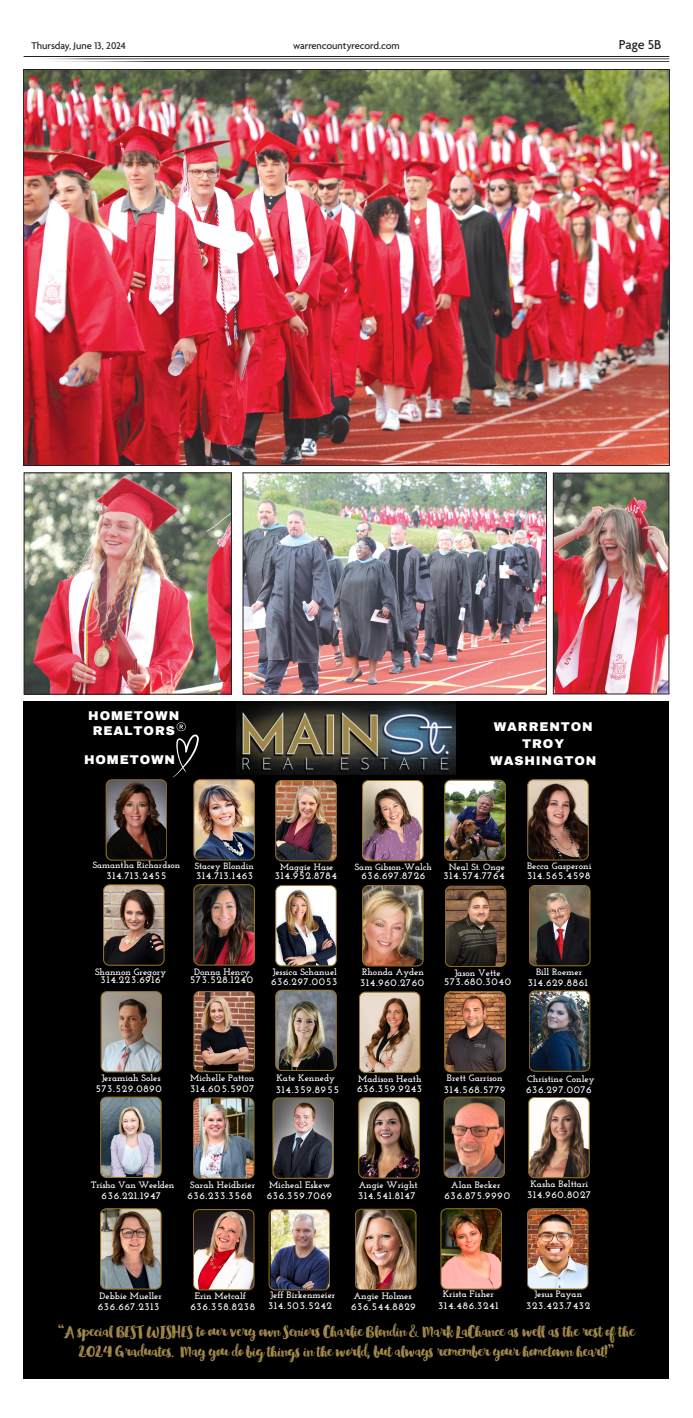
<style>
.page{position:relative;width:693px;height:1418px;background:#fff}
.page>*{position:absolute;margin:0;border:0;box-sizing:border-box;transform-origin:0 0}
.t1{font:14px/20.1px "Glamour Brush";color:#a2884b;text-align:center}
.t2{font:500 14px "Agenda";letter-spacing:-.01em;color:#231f20}
.t3{font:900 12.42px/17.1px "Archivo";letter-spacing:.07em;color:#fff;text-align:center}
.t4{font:500 10.5px "Agenda";color:#231f20}
.t5{font:700 10.15px "Josefin Slab";letter-spacing:.07em;color:#fff}
.t6{font:700 9.28px "Josefin Slab";color:#fff}
.t7{font:700 9.28px "Josefin Slab";letter-spacing:-.02em;color:#fff}
.t8{font:700 9.1px "Josefin Slab";color:#fff}
.t9{font:700 9.01px "Josefin Slab";color:#fff}
</style>
<div class="page">
<hr style="left:24px;top:56px;width:645px;height:1px;background:#231f20">
<hr style="left:24px;top:59px;width:645px;height:1px;background:#231f20">
<hr style="left:24px;top:61px;width:645px;height:1px;background:#231f20">
<div style="left:24px;top:701px;width:645px;height:677px;background:#000"></div>
<img style="left:236px;top:701px;width:219px;height:74px">
<img style="left:106px;top:722px;width:149px;height:138px">
<img style="left:275px;top:780px;width:62px;height:81px">
<img style="left:362px;top:780px;width:62px;height:81px">
<img style="left:444px;top:779px;width:62px;height:82px">
<svg style="left:527px;top:779px;width:62px;height:81px;background:#795f50"></svg>
<img style="left:103px;top:884px;width:62px;height:81px">
<img style="left:193px;top:884px;width:62px;height:81px">
<img style="left:275px;top:885px;width:62px;height:81px">
<img style="left:362px;top:885px;width:62px;height:81px">
<svg style="left:445px;top:885px;width:61px;height:82px;background:#624c3a"></svg>
<img style="left:529px;top:885px;width:62px;height:81px">
<img style="left:101px;top:991px;width:61px;height:81px">
<img style="left:193px;top:991px;width:62px;height:81px">
<img style="left:275px;top:989px;width:62px;height:82px">
<svg style="left:359px;top:991px;width:61px;height:82px;background:#b59982"></svg>
<img style="left:444px;top:991px;width:62px;height:81px">
<img style="left:529px;top:990px;width:61px;height:81px">
<img style="left:100px;top:1096px;width:62px;height:82px">
<img style="left:193px;top:1097px;width:62px;height:81px">
<img style="left:272px;top:1097px;width:62px;height:81px">
<img style="left:358px;top:1097px;width:62px;height:81px">
<img style="left:444px;top:1096px;width:61px;height:82px">
<svg style="left:528px;top:1097px;width:62px;height:81px;background:#9e8778"></svg>
<img style="left:100px;top:1208px;width:62px;height:81px">
<img style="left:193px;top:1209px;width:62px;height:81px">
<img style="left:269px;top:1209px;width:61px;height:81px">
<img style="left:355px;top:1208px;width:62px;height:82px">
<img style="left:440px;top:1208px;width:62px;height:81px">
<img style="left:527px;top:1208px;width:62px;height:81px">
<img style="left:25px;top:71px;width:643px;height:393px">
<img style="left:26px;top:474px;width:204px;height:218px">
<div style="left:24px;top:472px;width:208px;height:222px;border:1px solid #231f20"></div>
<img style="left:245px;top:474px;width:300px;height:218px">
<div style="left:243px;top:472px;width:304px;height:222px;border:1px solid #231f20"></div>
<img style="left:555px;top:475px;width:112px;height:217px">
<div style="left:553px;top:473px;width:116px;height:221px;border:1px solid #231f20"></div>
<p class="t4" style="left:32px;top:40px;width:96px">Thursday, June 13, 2024</p>
<p class="t4" style="left:293px;top:40px;width:108px">warrencountyrecord.com</p>
<p class="t2" style="left:619px;top:37px;width:44px">Page 5B</p>
<p class="t3" style="left:88px;top:708px;width:93px;line-height:15.4px">HOMETOWN<br>REALTORS</p>
<p class="t3" style="left:84px;top:751px;width:93px">HOMETOWN</p>
<p class="t3" style="left:490px;top:718px;width:108px">WARRENTON<br>TROY<br>WASHINGTON</p>
<p class="t8" style="left:93px;top:859px;width:89px">Samantha Richardson</p>
<p class="t9" style="left:195px;top:860px;width:61px">Stacey Blondin</p>
<p class="t8" style="left:280px;top:861px;width:55px">Maggie Hase</p>
<p class="t8" style="left:355px;top:861px;width:78px">Sam Gibson-Walch</p>
<p class="t8" style="left:449px;top:861px;width:58px">Neal St. Onge</p>
<p class="t6" style="left:527px;top:860px;width:66px">Becca Gasperoni</p>
<p class="t5" style="left:106px;top:869px;width:62px">314.713.2455</p>
<p class="t5" style="left:196px;top:869px;width:59px">314.713.1463</p>
<p class="t5" style="left:275px;top:869px;width:64px">314.952.8784</p>
<p class="t5" style="left:362px;top:869px;width:65px">636.697.8726</p>
<p class="t5" style="left:443px;top:869px;width:63px">314.574.7764</p>
<p class="t5" style="left:527px;top:869px;width:65px">314.565.4598</p>
<p class="t6" style="left:536px;top:966px;width:48px">Bill Roemer</p>
<p class="t6" style="left:194px;top:966px;width:57px">Donna Hency</p>
<p class="t6" style="left:272px;top:966px;width:66px">Jessica Schanuel</p>
<p class="t6" style="left:362px;top:966px;width:63px">Rhonda Ayden</p>
<p class="t6" style="left:95px;top:966px;width:73px">Shannon Gregory</p>
<p class="t6" style="left:454px;top:967px;width:48px">Jason Vette</p>
<p class="t5" style="left:101px;top:974px;width:62px">314.223.6916</p>
<p class="t5" style="left:528px;top:976px;width:61px">314.629.8861</p>
<p class="t5" style="left:190px;top:974px;width:65px">573.528.1240</p>
<p class="t5" style="left:271px;top:976px;width:68px">636.297.0053</p>
<p class="t5" style="left:360px;top:976px;width:65px">314.960.2760</p>
<p class="t5" style="left:444px;top:975px;width:69px">573.680.3040</p>
<p class="t6" style="left:101px;top:1072px;width:61px">Jeramiah Soles</p>
<p class="t6" style="left:190px;top:1072px;width:66px">Michelle Patton</p>
<p class="t6" style="left:276px;top:1072px;width:60px">Kate Kennedy</p>
<p class="t5" style="left:276px;top:1083px;width:65px">314.359.8955</p>
<p class="t5" style="left:95px;top:1083px;width:68px">573.529.0890</p>
<p class="t5" style="left:190px;top:1083px;width:66px">314.605.5907</p>
<p class="t6" style="left:358px;top:1073px;width:65px">Madison Heath</p>
<p class="t5" style="left:357px;top:1083px;width:67px">636.359.9243</p>
<p class="t6" style="left:527px;top:1073px;width:69px">Christine Conley</p>
<p class="t6" style="left:447px;top:1072px;width:57px">Brett Garrison</p>
<p class="t5" style="left:444px;top:1083px;width:63px">314.568.5779</p>
<p class="t5" style="left:526px;top:1083px;width:67px">636.297.0076</p>
<p class="t7" style="left:91px;top:1179px;width:85px">Trisha Van Weelden</p>
<p class="t6" style="left:190px;top:1179px;width:67px">Sarah Heidbrier</p>
<p class="t6" style="left:269px;top:1178px;width:63px">Micheal Eskew</p>
<p class="t5" style="left:267px;top:1189px;width:67px">636.359.7069</p>
<p class="t5" style="left:102px;top:1189px;width:61px">636.221.1947</p>
<p class="t5" style="left:187px;top:1189px;width:66px">636.233.3568</p>
<p class="t6" style="left:359px;top:1178px;width:60px">Angie Wright</p>
<p class="t5" style="left:358px;top:1189px;width:59px">314.541.8147</p>
<p class="t6" style="left:530px;top:1178px;width:59px">Kasha Belttari</p>
<p class="t6" style="left:451px;top:1178px;width:51px">Alan Becker</p>
<p class="t5" style="left:445px;top:1189px;width:67px">636.875.9990</p>
<p class="t5" style="left:527px;top:1188px;width:65px">314.960.8027</p>
<p class="t6" style="left:100px;top:1289px;width:64px">Debbie Mueller</p>
<p class="t6" style="left:195px;top:1289px;width:53px">Erin Metcalf</p>
<p class="t6" style="left:270px;top:1289px;width:67px">Jeff Birkenmeier</p>
<p class="t5" style="left:268px;top:1299px;width:65px">314.503.5242</p>
<p class="t5" style="left:98px;top:1300px;width:63px">636.667.2313</p>
<p class="t5" style="left:191px;top:1300px;width:66px">636.358.8238</p>
<p class="t6" style="left:354px;top:1289px;width:59px">Angie Holmes</p>
<p class="t5" style="left:351px;top:1300px;width:66px">636.544.8829</p>
<p class="t6" style="left:443px;top:1288px;width:53px">Krista Fisher</p>
<p class="t5" style="left:438px;top:1299px;width:62px">314.486.3241</p>
<p class="t6" style="left:534px;top:1288px;width:49px">Jesus Payan</p>
<p class="t5" style="left:526px;top:1299px;width:66px">323.423.7432</p>
<p class="t1" style="left:59px;top:1321px;width:577px">“A special BEST WISHES to our very own Seniors Charlie Blondin &amp; Mark LaChance as well as the rest of the<br>2024 Graduates. May you do big things in the world, but always remember your hometown heart!”</p>
</div>
